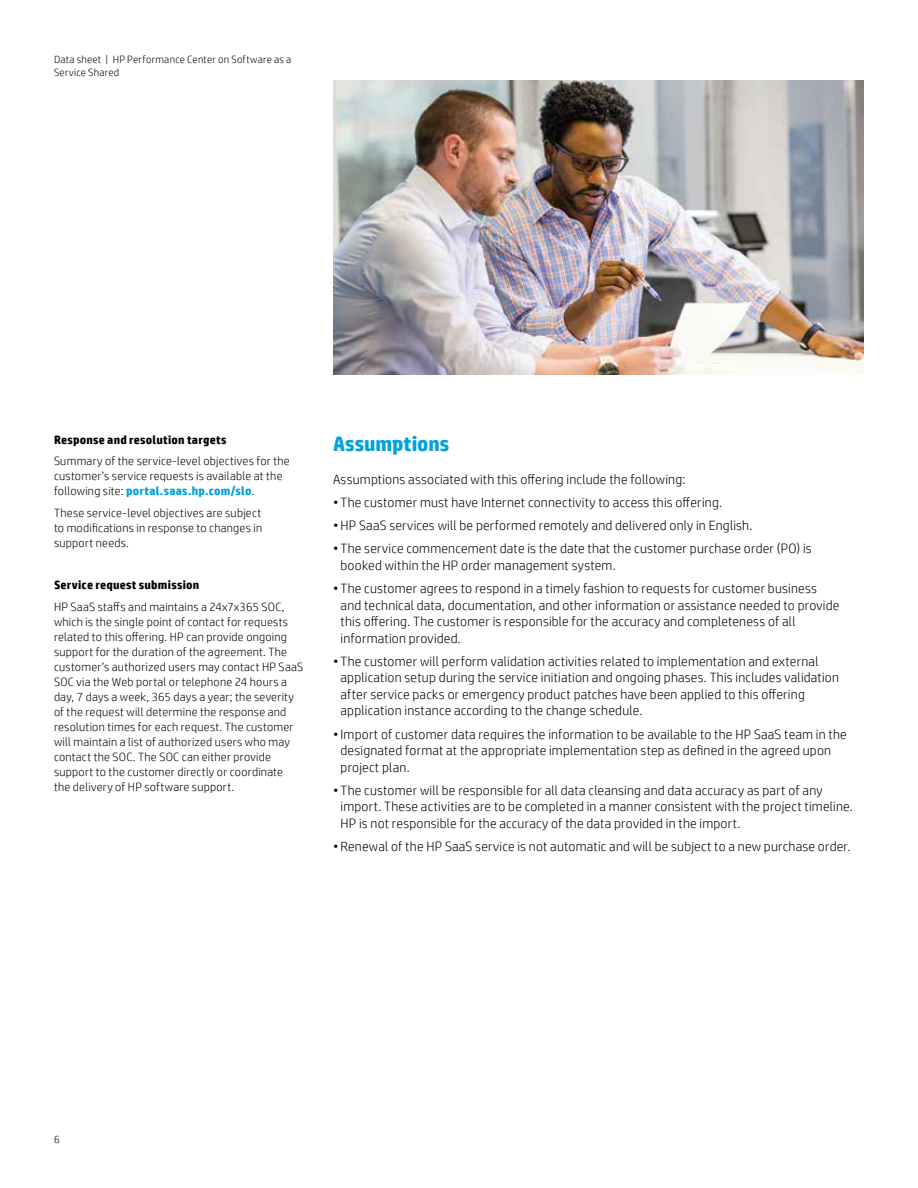
<style>
.page{position:relative;width:918px;height:1188px;background:#fff}
.page>*{position:absolute;margin:0;border:0;box-sizing:border-box;transform-origin:0 0}
.t1{font:700 21px "HP Simplified";letter-spacing:-.005em;color:#00a1dd}
.t2{font:300 13.5px/16.5px "HP Simplified";letter-spacing:.015em;color:#000}
.t3{font:300 12px/15px "HP Simplified";letter-spacing:.02em;color:#000}
.t4{font:700 12px "HP Simplified";letter-spacing:.02em;color:#000}
.t5{font:300 10.5px/13.5px "HP Simplified";letter-spacing:.025em;color:#000}
.s1{font-weight:700;color:#00a1dd}
</style>
<div class="page">
<img style="left:333px;top:81px;width:531px;height:293px">
<p class="t5" style="left:54px;top:52px;width:239px">Data sheet | HP Performance Center on Software as a<br>Service Shared</p>
<p class="t4" style="left:54px;top:432px;width:174px">Response and resolution targets</p>
<p class="t3" style="left:54px;top:453px;width:237px">Summary of the service-level objectives for the customer’s service requests is available at the following site: <span class="s1">portal.saas.hp.com/slo</span>.</p>
<p class="t3" style="left:54px;top:505px;width:210px;text-align:justify">These service-level objectives are subject to modifications in response to changes in support needs.</p>
<p class="t4" style="left:54px;top:578px;width:147px">Service request submission</p>
<p class="t3" style="left:54px;top:599px;width:251px">HP SaaS staffs and maintains a 24x7x365 SOC, which is the single point of contact for requests related to this offering. HP can provide ongoing support for the duration of the agreement. The customer’s authorized users may contact HP SaaS SOC via the Web portal or telephone 24 hours a day, 7 days a week, 365 days a year; the severity of the request will determine the response and resolution times for each request. The customer will maintain a list of authorized users who may contact the SOC. The SOC can either provide support to the customer directly or coordinate<br>the delivery of HP software support.</p>
<h1 class="t1" style="left:333px;top:431px;width:118px">Assumptions</h1>
<p class="t2" style="left:333px;top:470px;width:354px">Assumptions associated with this offering include the following:</p>
<p class="t2" style="left:333px;top:494px;width:391px">• The customer must have Internet connectivity to access this offering.</p>
<p class="t2" style="left:333px;top:517px;width:421px">• HP SaaS services will be performed remotely and delivered only in English.</p>
<p class="t2" style="left:341px;top:540px;width:473px;text-indent:-8px">• The service commencement date is the date that the customer purchase order (PO) is booked within the HP order management system.</p>
<p class="t2" style="left:341px;top:580px;width:500px;text-indent:-8px">• The customer agrees to respond in a timely fashion to requests for customer business and technical data, documentation, and other information or assistance needed to provide this offering. The customer is responsible for the accuracy and completeness of all information provided.</p>
<p class="t2" style="left:341px;top:653px;width:500px;text-indent:-8px">• The customer will perform validation activities related to implementation and external application setup during the service initiation and ongoing phases. This includes validation after service packs or emergency product patches have been applied to this offering application instance according to the change schedule.</p>
<p class="t2" style="left:341px;top:725px;width:508px;text-indent:-8px">•Import of customer data requires the information to be available to the HP SaaS team in the designated format at the appropriate implementation step as defined in the agreed upon project plan.</p>
<p class="t2" style="left:341px;top:782px;width:514px;text-indent:-8px">• The customer will be responsible for all data cleansing and data accuracy as part of any import. These activities are to be completed in a manner consistent with the project timeline.<br>HP is not responsible for the accuracy of the data provided in the import.</p>
<p class="t2" style="left:333px;top:838px;width:519px">• Renewal of the HP SaaS service is not automatic and will be subject to a new purchase order.</p>
<p class="t5" style="left:54px;top:1132px;width:7px">6</p>
</div>
